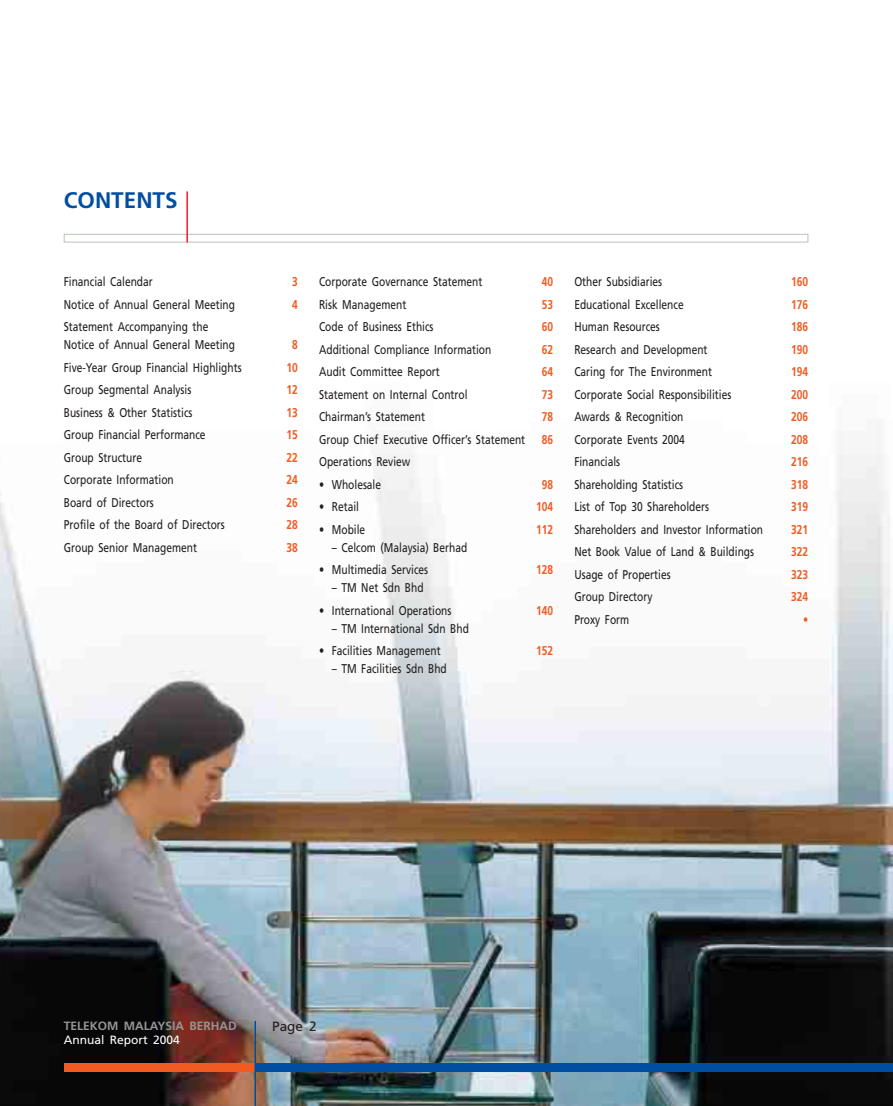
<style>
.page{position:relative;width:893px;height:1106px;background:#fff}
.page>*{position:absolute;margin:0;border:0;box-sizing:border-box;transform-origin:0 0}
.t1{font:700 22.5px "Frutiger";color:#004ea1}
.t2{font:13.5px "Frutiger";color:#231f1f}
.t3{font:12.75px/18px "Frutiger";color:#231f1f;scale:.8 1}
.t4{font:700 12.75px "Frutiger";color:#f15b22;scale:.8 1}
.t5{font:700 12px "Frutiger";color:#939497}
.t6{font:12px "Frutiger";color:#fff}
</style>
<div class="page">
<img style="left:0;top:233px;width:892px;height:873px">
<div style="left:64px;top:1063px;width:191px;height:8px;background:#f15b22"></div>
<div style="left:255px;top:1063px;width:637px;height:8px;background:#004ea1"></div>
<hr style="left:254px;top:1020px;width:2px;height:86px;background:#004ea1">
<div style="left:64px;top:234px;width:744px;height:8px;border:1px solid #b9c1b8"></div>
<hr style="left:186px;top:191px;width:2px;height:51px;background:#ee1b2e">
<h1 class="t1" style="left:64px;top:191px;width:115px">CONTENTS</h1>
<p class="t3" style="left:64px;top:273px;width:113px">Financial Calendar</p>
<p class="t4" style="left:292px;top:276px;width:9px">3</p>
<p class="t3" style="left:64px;top:296px;width:215px">Notice of Annual General Meeting</p>
<p class="t4" style="left:292px;top:299px;width:9px">4</p>
<p class="t3" style="left:64px;top:318px;width:215px">Statement Accompanying the<br>Notice of Annual General Meeting</p>
<p class="t4" style="left:292px;top:339px;width:9px">8</p>
<p class="t3" style="left:64px;top:359px;width:224px">Five-Year Group Financial Highlights</p>
<p class="t4" style="left:286px;top:362px;width:16px">10</p>
<p class="t3" style="left:64px;top:381px;width:161px">Group Segmental Analysis</p>
<p class="t4" style="left:286px;top:384px;width:16px">12</p>
<p class="t3" style="left:64px;top:404px;width:162px">Business &amp; Other Statistics</p>
<p class="t4" style="left:286px;top:407px;width:16px">13</p>
<p class="t3" style="left:64px;top:426px;width:179px">Group Financial Performance</p>
<p class="t4" style="left:286px;top:429px;width:16px">15</p>
<p class="t3" style="left:64px;top:449px;width:99px">Group Structure</p>
<p class="t4" style="left:286px;top:452px;width:16px">22</p>
<p class="t3" style="left:64px;top:471px;width:139px">Corporate Information</p>
<p class="t4" style="left:286px;top:474px;width:16px">24</p>
<p class="t3" style="left:64px;top:494px;width:114px">Board of Directors</p>
<p class="t4" style="left:286px;top:497px;width:16px">26</p>
<p class="t3" style="left:64px;top:516px;width:203px">Profile of the Board of Directors</p>
<p class="t4" style="left:286px;top:519px;width:16px">28</p>
<p class="t3" style="left:64px;top:539px;width:168px">Group Senior Management</p>
<p class="t4" style="left:286px;top:542px;width:16px">38</p>
<p class="t3" style="left:319px;top:273px;width:206px">Corporate Governance Statement</p>
<p class="t4" style="left:541px;top:276px;width:16px">40</p>
<p class="t3" style="left:319px;top:296px;width:111px">Risk Management</p>
<p class="t4" style="left:541px;top:299px;width:16px">53</p>
<p class="t3" style="left:319px;top:318px;width:145px">Code of Business Ethics</p>
<p class="t4" style="left:541px;top:321px;width:16px">60</p>
<p class="t3" style="left:319px;top:341px;width:217px">Additional Compliance Information</p>
<p class="t4" style="left:541px;top:344px;width:16px">62</p>
<p class="t3" style="left:319px;top:363px;width:152px">Audit Committee Report</p>
<p class="t4" style="left:541px;top:366px;width:16px">64</p>
<p class="t3" style="left:319px;top:386px;width:187px">Statement on Internal Control</p>
<p class="t4" style="left:541px;top:389px;width:16px">73</p>
<p class="t3" style="left:319px;top:408px;width:134px">Chairman’s Statement</p>
<p class="t4" style="left:541px;top:411px;width:16px">78</p>
<p class="t3" style="left:319px;top:431px;width:259px">Group Chief Executive Officer’s Statement</p>
<p class="t4" style="left:541px;top:434px;width:16px">86</p>
<p class="t3" style="left:319px;top:453px;width:116px">Operations Review</p>
<p class="t3" style="left:319px;top:476px;width:79px">• Wholesale</p>
<p class="t4" style="left:541px;top:479px;width:16px">98</p>
<p class="t3" style="left:319px;top:498px;width:51px">• Retail</p>
<p class="t4" style="left:536px;top:501px;width:23px">104</p>
<p class="t3" style="left:319px;top:521px;width:59px">• Mobile</p>
<p class="t4" style="left:536px;top:524px;width:23px">112</p>
<p class="t3" style="left:332px;top:539px;width:171px">– Celcom (Malaysia) Berhad</p>
<p class="t3" style="left:319px;top:561px;width:138px">• Multimedia Services</p>
<p class="t4" style="left:536px;top:564px;width:23px">128</p>
<p class="t3" style="left:332px;top:579px;width:116px">– TM Net Sdn Bhd</p>
<p class="t3" style="left:319px;top:602px;width:167px">• International Operations</p>
<p class="t4" style="left:536px;top:605px;width:23px">140</p>
<p class="t3" style="left:332px;top:620px;width:173px">– TM International Sdn Bhd</p>
<p class="t3" style="left:319px;top:642px;width:153px">• Facilities Management</p>
<p class="t4" style="left:536px;top:645px;width:23px">152</p>
<p class="t3" style="left:332px;top:660px;width:145px">– TM Facilities Sdn Bhd</p>
<p class="t3" style="left:574px;top:273px;width:111px">Other Subsidiaries</p>
<p class="t4" style="left:791px;top:276px;width:23px">160</p>
<p class="t3" style="left:574px;top:296px;width:138px">Educational Excellence</p>
<p class="t4" style="left:791px;top:299px;width:23px">176</p>
<p class="t3" style="left:574px;top:318px;width:108px">Human Resources</p>
<p class="t4" style="left:791px;top:321px;width:23px">186</p>
<p class="t3" style="left:574px;top:341px;width:168px">Research and Development</p>
<p class="t4" style="left:791px;top:344px;width:23px">190</p>
<p class="t3" style="left:574px;top:363px;width:174px">Caring for The Environment</p>
<p class="t4" style="left:791px;top:366px;width:23px">194</p>
<p class="t3" style="left:574px;top:386px;width:198px">Corporate Social Responsibilities</p>
<p class="t4" style="left:791px;top:389px;width:23px">200</p>
<p class="t3" style="left:574px;top:408px;width:138px">Awards &amp; Recognition</p>
<p class="t4" style="left:791px;top:411px;width:23px">206</p>
<p class="t3" style="left:574px;top:431px;width:140px">Corporate Events 2004</p>
<p class="t4" style="left:791px;top:434px;width:23px">208</p>
<p class="t3" style="left:574px;top:453px;width:59px">Financials</p>
<p class="t4" style="left:791px;top:456px;width:23px">216</p>
<p class="t3" style="left:574px;top:476px;width:137px">Shareholding Statistics</p>
<p class="t4" style="left:791px;top:479px;width:23px">318</p>
<p class="t3" style="left:574px;top:498px;width:170px">List of Top 30 Shareholders</p>
<p class="t4" style="left:791px;top:501px;width:23px">319</p>
<p class="t3" style="left:574px;top:521px;width:237px">Shareholders and Investor Information</p>
<p class="t4" style="left:791px;top:524px;width:23px">321</p>
<p class="t3" style="left:574px;top:543px;width:226px">Net Book Value of Land &amp; Buildings</p>
<p class="t4" style="left:791px;top:546px;width:23px">322</p>
<p class="t3" style="left:574px;top:566px;width:122px">Usage of Properties</p>
<p class="t4" style="left:791px;top:569px;width:23px">323</p>
<p class="t3" style="left:574px;top:588px;width:99px">Group Directory</p>
<p class="t4" style="left:791px;top:591px;width:23px">324</p>
<p class="t3" style="left:574px;top:611px;width:70px">Proxy Form</p>
<p class="t4" style="left:803px;top:614px;width:8px">•</p>
<p class="t5" style="left:64px;top:1020px;width:174px">TELEKOM MALAYSIA BERHAD</p>
<p class="t6" style="left:64px;top:1035px;width:118px">Annual Report 2004</p>
<p class="t2" style="left:272px;top:1020px;width:46px">Page 2</p>
</div>
